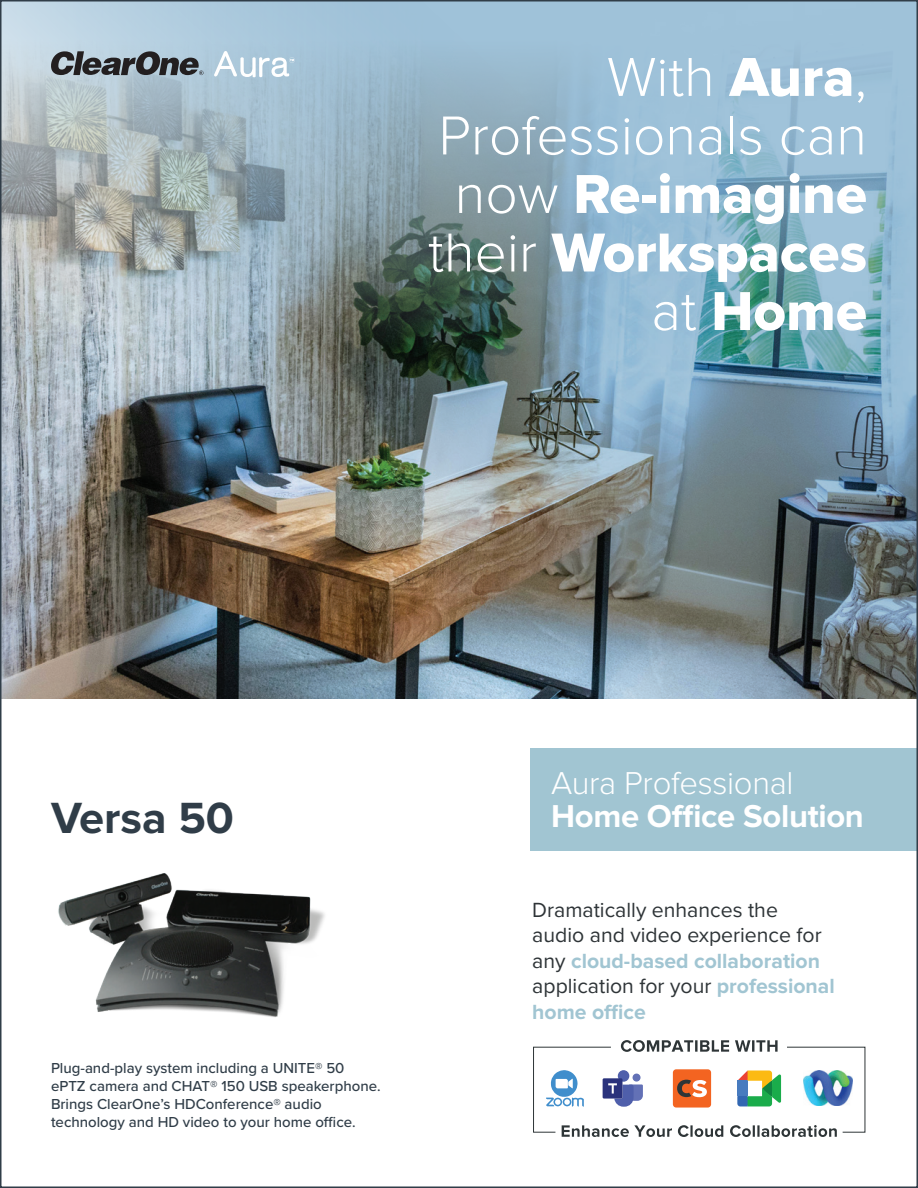
<style>
.page{position:relative;width:918px;height:1188px;background:#fff}
.page>*{position:absolute;margin:0;border:0;box-sizing:border-box;transform-origin:0 0}
.t1{font:56.85px/58.5px "Proxima Nova Extrabld";color:#fff;text-align:right}
.t2{font:300 56.85px/58.5px "Proxima Nova";color:#fff;text-align:right}
.t3{font:700 45.3px "Proxima Nova";color:#303d48}
.t4{font:700 32.85px "Proxima Nova";letter-spacing:-.01em;color:#fff}
.t5{font:300 32.85px "Proxima Nova";letter-spacing:-.01em;color:#fff}
.t6{font:21.3px/25.5px "Proxima Nova";color:#2e3437}
.t7{font:500 15px/18px "Proxima Nova";color:#303d48}
.s1{font-family:"Proxima Nova Extrabld";font-weight:400}
.s2{font-family:"Proxima Nova";font-weight:300}
.s3{font-weight:700;color:#a1c5d2}
</style>
<div class="page">
<img style="left:58px;top:873px;width:267px;height:144px">
<div style="left:530px;top:748px;width:388px;height:102px;background:#a1c5d2"></div>
<img style="left:3px;top:3px;width:912px;height:695px">
<svg style="left:50px;top:51px;width:154px;height:24px;background:#6c757c"></svg>
<svg style="left:214px;top:51px;width:81px;height:26px"></svg>
<svg style="left:533px;top:1040px;width:333px;height:97px"></svg>
<img style="left:804px;top:1071px;width:49px;height:35px">
<h1 class="t2" style="left:438px;top:50px;width:430px">With <span class="s1">Aura</span>,<br>Professionals can</h1>
<h1 class="t1" style="left:428px;top:166px;width:440px"><span class="s2">now</span> Re-imagine <span class="s2">their</span> Workspaces <span class="s2">at</span> Home</h1>
<h2 class="t3" style="left:51px;top:792px;width:184px">Versa 50</h2>
<p class="t7" style="left:51px;top:1059px;width:331px">Plug-and-play system including a UNITE® 50 ePTZ camera and CHAT® 150 USB speakerphone.<br>Brings ClearOne’s HDConference® audio technology and HD video to your home office.</p>
<h3 class="t5" style="left:551px;top:768px;width:244px">Aura Professional</h3>
<h3 class="t4" style="left:551px;top:797px;width:314px">Home Office Solution</h3>
<h3 class="t6" style="left:532px;top:896px;width:304px">Dramatically enhances the audio and video experience for any <span class="s3">cloud-based collaboration </span>application for your <span class="s3">professional home office</span></h3>
</div>
